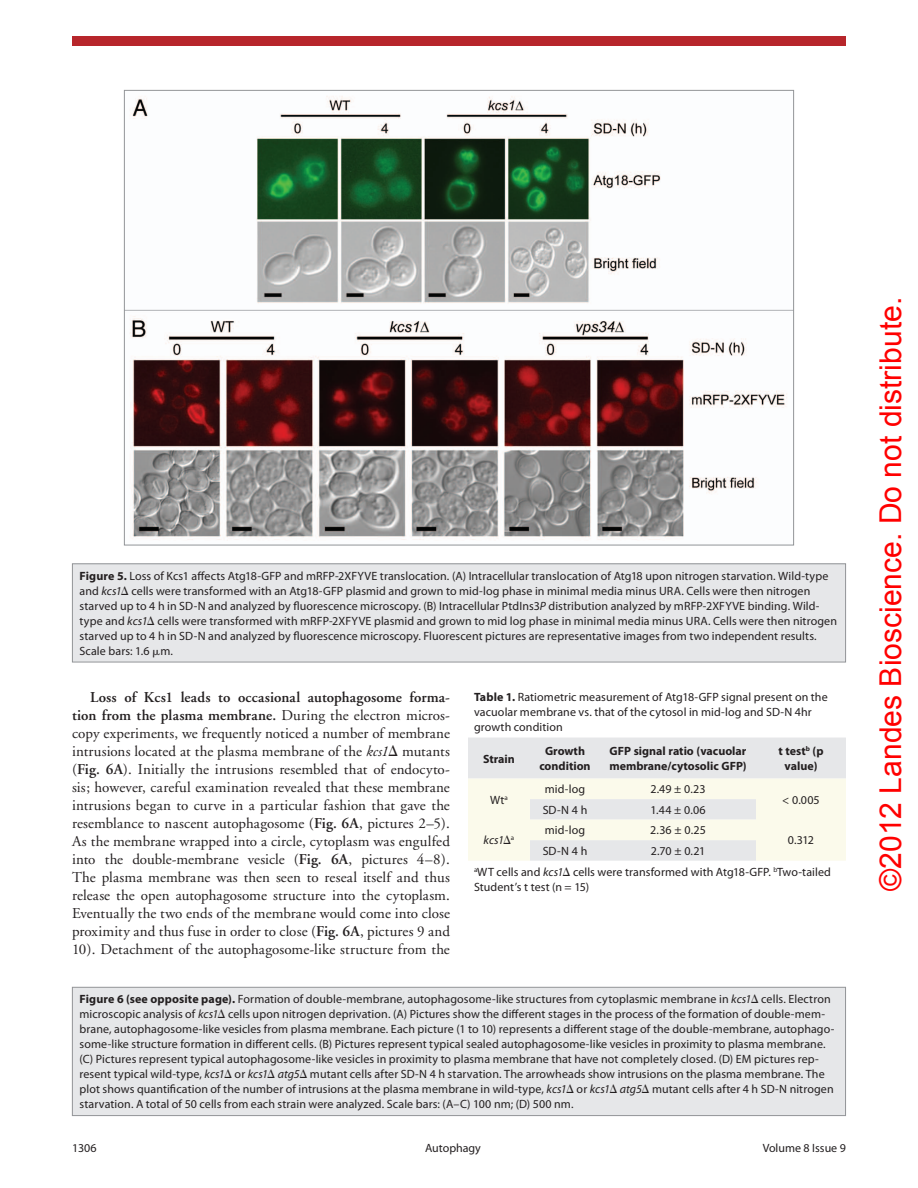
<style>
.page{position:relative;width:918px;height:1188px;background:#fff}
.page>*{position:absolute;margin:0;border:0;box-sizing:border-box;transform-origin:0 0}
.t1{font:30.15px "Arial";color:#f00}
.t2{font:15px/18px "Adobe Garamond";letter-spacing:.005em;color:#231f20;text-align:justify}
.t3{font:12px/15px "Myriad Pro";letter-spacing:.005em;color:#231f20}
.t4{font:700 12px/15px "Myriad Pro";color:#231f20;text-align:center}
.t5{font:italic 12px "Myriad Pro";color:#231f20}
.s1{font-weight:700}
.s2{font-style:italic}
.s3{font-family:"Universal Std Greekw Math Pi"}
.s4{font-weight:600}
.s5{font-family:"Universal Std Greekw Math Pi";font-style:normal}
</style>
<div class="page">
<div style="left:72px;top:36px;width:774px;height:10px;background:#b7262b"></div>
<div style="left:72px;top:564px;width:774px;height:98px;background:#e6e7e9"></div>
<div style="left:72px;top:563px;width:774px;height:99px;border:1px solid #939598"></div>
<img style="left:126px;top:96px;width:666px;height:444px">
<div style="left:468px;top:738px;width:378px;height:41px;background:#e6e7e9"></div>
<svg style="left:468px;top:779px;width:378px;height:82px"></svg>
<div style="left:72px;top:987px;width:774px;height:129px;background:#e6e7e9"></div>
<div style="left:72px;top:987px;width:774px;height:129px;border:1px solid #939598"></div>
<p class="t3" style="left:80px;top:568px;width:759px"><span class="s1">Figure 5.</span> Loss of Kcs1 affects Atg18-GFP and mRFP-2XFYVE translocation. (A) Intracellular translocation of Atg18 upon nitrogen starvation. Wild-type and <span class="s2">kcs1</span><span class="s3">Δ</span> cells were transformed with an Atg18-GFP plasmid and grown to mid-log phase in minimal media minus URA. Cells were then nitrogen starved up to 4 h in SD-N and analyzed by fluorescence microscopy. (B) Intracellular PtdIns3<span class="s2">P</span> distribution analyzed by mRFP-2XFYVE binding. Wild&shy;type and <span class="s2">kcs1</span><span class="s3">Δ</span> cells were transformed with mRFP-2XFYVE plasmid and grown to mid log phase in minimal media minus URA. Cells were then nitrogen starved up to 4 h in SD-N and analyzed by fluorescence microscopy. Fluorescent pictures are representative images from two independent results.<br>Scale bars: 1.6 <span class="s3">μ</span>m.</p>
<p class="t3" style="left:474px;top:690px;width:355px"><span class="s1">Table 1.</span> Ratiometric measurement of Atg18-GFP signal present on the vacuolar membrane vs. that of the cytosol in mid-log and SD-N 4hr growth condition</p>
<p class="t4" style="left:483px;top:751px;width:33px">Strain</p>
<p class="t4" style="left:539px;top:743px;width:53px">Growth condition</p>
<p class="t4" style="left:609px;top:743px;width:139px;text-align:left">GFP signal ratio (vacuolar membrane/cytosolic GFP)</p>
<p class="t4" style="left:778px;top:743px;width:47px">t test<sup>b</sup> (p value)</p>
<p class="t3" style="left:490px;top:792px;width:19px">Wt<sup>a</sup></p>
<p class="t2" style="left:72px;top:689px;width:379px;text-indent:18px"><span class="s4">Loss of Kcs1 leads to occasional autophagosome forma&shy;tion from the plasma membrane.</span> During the electron micros&shy;copy experiments, we frequently noticed a number of membrane intrusions located at the plasma membrane of the <span class="s2">kcs1</span><span class="s3">Δ</span> mutants (<span class="s4">Fig. 6A</span>). Initially the intrusions resembled that of endocyto&shy;sis; however, careful examination revealed that these membrane intrusions began to curve in a particular fashion that gave the resemblance to nascent autophagosome (<span class="s4">Fig. 6A</span>, pictures 2–5).<br>As the membrane wrapped into a circle, cytoplasm was engulfed into the double-membrane vesicle (<span class="s4">Fig. 6A</span>, pictures 4–8).<br>The plasma membrane was then seen to reseal itself and thus release the open autophagosome structure into the cytoplasm.<br>Eventually the two ends of the membrane would come into close proximity and thus fuse in order to close (<span class="s4">Fig. 6A</span>, pictures 9 and 10). Detachment of the autophagosome-like structure from the</p>
<p class="t3" style="left:545px;top:782px;width:42px">mid-log</p>
<p class="t3" style="left:650px;top:782px;width:57px">2.49 ± 0.23</p>
<p class="t3" style="left:782px;top:792px;width:39px">&lt; 0.005</p>
<p class="t3" style="left:543px;top:802px;width:46px">SD-N 4 h</p>
<p class="t3" style="left:651px;top:802px;width:57px">1.44 ± 0.06</p>
<p class="t3" style="left:545px;top:823px;width:42px">mid-log</p>
<p class="t3" style="left:650px;top:823px;width:57px">2.36 ± 0.25</p>
<p class="t5" style="left:484px;top:833px;width:32px">kcs1<span class="s5">Δ</span><sup>a</sup></p>
<p class="t3" style="left:788px;top:833px;width:28px">0.312</p>
<p class="t3" style="left:543px;top:843px;width:46px">SD-N 4 h</p>
<p class="t3" style="left:474px;top:840px;width:359px;line-height:21.1px;text-indent:177px">2.70 ± 0.21<br><sup>a</sup>WT cells and <span class="s2">kcs1</span><span class="s3">Δ</span> cells were transformed with Atg18-GFP. <sup>b</sup>Two-tailed</p>
<p class="t3" style="left:474px;top:879px;width:117px">Student’s t test (n = 15)</p>
<p class="t3" style="left:79px;top:992px;width:757px"><span class="s1">Figure 6 (see opposite page).</span> Formation of double-membrane, autophagosome-like structures from cytoplasmic membrane in <span class="s2">kcs1</span><span class="s3">Δ</span> cells. Electron microscopic analysis of <span class="s2">kcs1</span><span class="s3">Δ</span> cells upon nitrogen deprivation. (A) Pictures show the different stages in the process of the formation of double-mem&shy;brane, autophagosome-like vesicles from plasma membrane. Each picture (1 to 10) represents a different stage of the double-membrane, autophago&shy;some-like structure formation in different cells. (B) Pictures represent typical sealed autophagosome-like vesicles in proximity to plasma membrane. (C) Pictures represent typical autophagosome-like vesicles in proximity to plasma membrane that have not completely closed. (D) EM pictures rep&shy;resent typical wild-type, <span class="s2">kcs1</span><span class="s3">Δ</span> or <span class="s2">kcs1</span><span class="s3">Δ</span> <span class="s2">atg5</span><span class="s3">Δ</span> mutant cells after SD-N 4 h starvation. The arrowheads show intrusions on the plasma membrane. The plot shows quantification of the number of intrusions at the plasma membrane in wild-type, <span class="s2">kcs1</span><span class="s3">Δ</span> or <span class="s2">kcs1</span><span class="s3">Δ</span> <span class="s2">atg5</span><span class="s3">Δ</span> mutant cells after 4 h SD-N nitrogen starvation. A total of 50 cells from each strain were analyzed. Scale bars: (A–C) 100 nm; (D) 500 nm.</p>
<p class="t3" style="left:72px;top:1140px;width:26px">1306</p>
<p class="t3" style="left:425px;top:1140px;width:57px">Autophagy</p>
<p class="t3" style="left:763px;top:1140px;width:85px">Volume 8 Issue 9</p>
<h1 class="t1" style="left:871px;top:891px;width:595px;rotate:-90deg">©2012 Landes Bioscience. Do not distribute.</h1>
</div>
